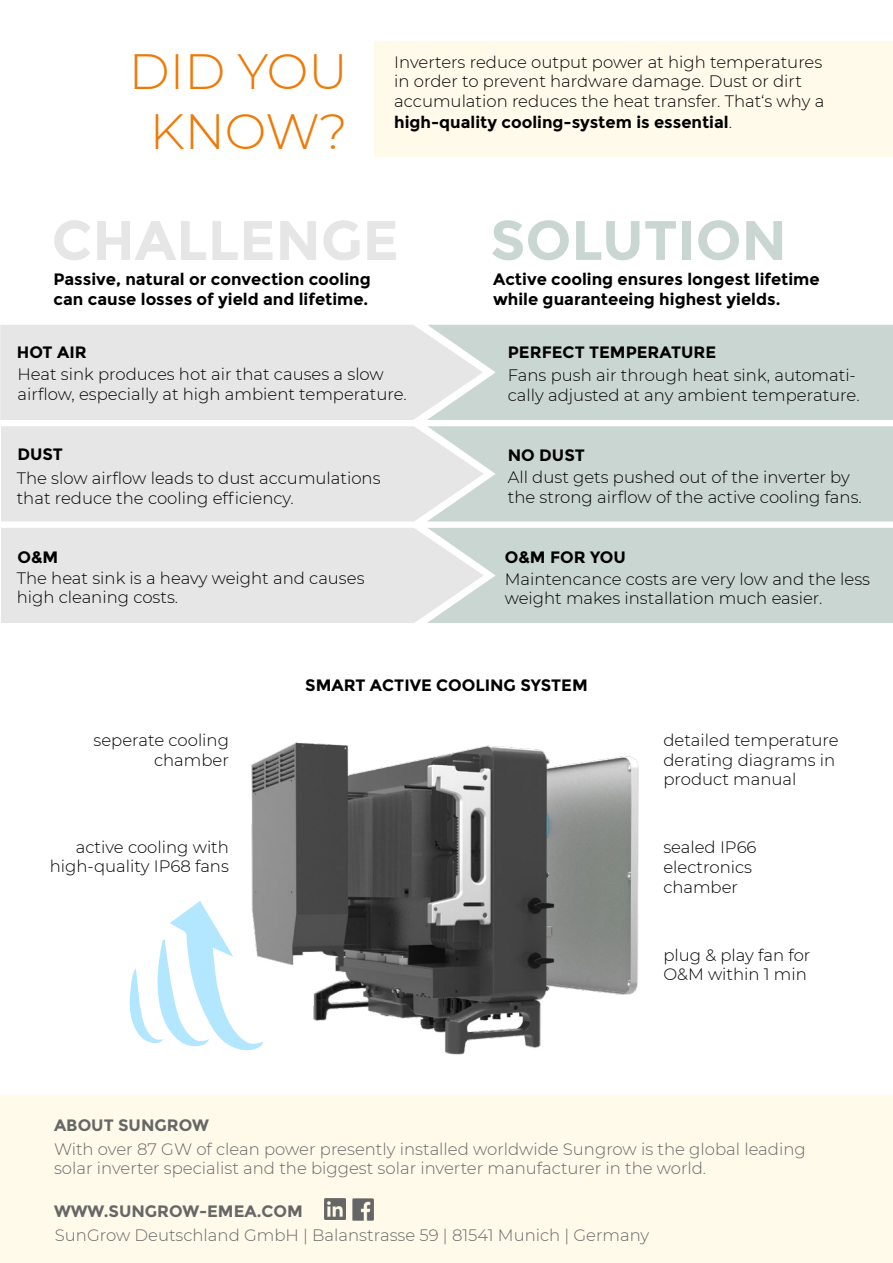
<style>
.page{position:relative;width:893px;height:1263px;background:#fff}
.page>*{position:absolute;margin:0;border:0;box-sizing:border-box;transform-origin:0 0}
.t1{font:700 55.5px "Montserrat";color:#e6e6e7}
.t2{font:700 55.5px "Montserrat";color:#cad6d1}
.t3{font:300 49.5px/60px "Montserrat";color:#ef7906;text-align:center}
.t4{font:300 16.5px/19.5px "Montserrat";color:#000}
.t5{font:700 16.5px/19.5px "Montserrat";color:#000}
.t6{font:300 16.5px/19.5px "Montserrat";color:#666766}
.t7{font:300 16.5px/19.5px "Montserrat";color:#020203}
.t8{font:700 16.5px "Montserrat";color:#666766}
.t9{font:700 16.5px "Montserrat";color:#020203}
.s1{font-weight:300}
</style>
<div class="page">
<div style="left:374px;top:41px;width:519px;height:116px;background:#fffaea"></div>
<div style="left:0;top:1096px;width:893px;height:167px;background:#fffaea"></div>
<img style="left:352px;top:1198px;width:22px;height:22px">
<img style="left:324px;top:1198px;width:21px;height:21px">
<img style="left:251px;top:742px;width:388px;height:313px">
<div style="left:0;top:325px;width:427px;height:95px;background:#e6e6e7"></div>
<div style="left:1px;top:426px;width:426px;height:95px;background:#e6e6e7"></div>
<div style="left:1px;top:528px;width:426px;height:95px;background:#e6e6e7"></div>
<svg style="left:427px;top:325px;width:466px;height:95px;background:#ccd7d3"></svg>
<svg style="left:427px;top:426px;width:466px;height:95px;background:#ccd7d3"></svg>
<svg style="left:427px;top:528px;width:466px;height:95px;background:#ccd7d3"></svg>
<svg style="left:129px;top:901px;width:134px;height:150px"></svg>
<h2 class="t3" style="left:129px;top:40px;width:220px">DID YOU<br>KNOW?</h2>
<p class="t4" style="left:394px;top:52px;width:432px">Inverters reduce output power at high temperatures in order to prevent hardware damage. Dust or dirt accumulation reduces the heat transfer. That‘s why a</p>
<p class="t5" style="left:394px;top:113px;width:339px">high-quality cooling-system is essential<span class="s1">.</span></p>
<h1 class="t1" style="left:52px;top:207px;width:348px">CHALLENGE</h1>
<h1 class="t2" style="left:490px;top:207px;width:298px">SOLUTION</h1>
<p class="t5" style="left:53px;top:270px;width:319px">Passive, natural or convection cooling can cause losses of yield and lifetime.</p>
<p class="t5" style="left:493px;top:270px;width:328px">Active cooling ensures longest lifetime while guaranteeing highest yields.</p>
<p class="t5" style="left:17px;top:343px;width:71px">HOT AIR</p>
<p class="t4" style="left:17px;top:364px;width:391px">Heat sink produces hot air that causes a slow airflow, especially at high ambient temperature.</p>
<p class="t5" style="left:17px;top:445px;width:47px">DUST</p>
<p class="t4" style="left:17px;top:468px;width:365px">The slow airflow leads to dust accumulations that reduce the cooling efficiency.</p>
<p class="t5" style="left:17px;top:547px;width:42px">O&amp;M</p>
<p class="t4" style="left:17px;top:568px;width:349px">The heat sink is a heavy weight and causes high cleaning costs.</p>
<p class="t5" style="left:508px;top:343px;width:210px">PERFECT TEMPERATURE</p>
<p class="t4" style="left:508px;top:365px;width:353px">Fans push air through heat sink, automati&shy;cally adjusted at any ambient temperature.</p>
<p class="t5" style="left:508px;top:446px;width:79px">NO DUST</p>
<p class="t4" style="left:508px;top:467px;width:356px">All dust gets pushed out of the inverter by the strong airflow of the active cooling fans.</p>
<p class="t5" style="left:505px;top:547px;width:123px">O&amp;M FOR YOU</p>
<p class="t4" style="left:505px;top:569px;width:367px">Maintencance costs are very low and the less weight makes installation much easier.</p>
<p class="t7" style="left:93px;top:730px;width:137px;text-align:right">seperate cooling chamber</p>
<p class="t9" style="left:305px;top:675px;width:284px">SMART ACTIVE COOLING SYSTEM</p>
<p class="t7" style="left:663px;top:730px;width:177px">detailed temperature derating diagrams in product manual</p>
<p class="t7" style="left:50px;top:837px;width:181px;text-align:right">active cooling with high-quality IP68 fans</p>
<p class="t7" style="left:663px;top:837px;width:95px">sealed IP66 electronics chamber</p>
<p class="t7" style="left:663px;top:944px;width:149px">plug &amp; play fan for<br>O&amp;M within 1 min</p>
<p class="t8" style="left:54px;top:1115px;width:156px">ABOUT SUNGROW</p>
<p class="t6" style="left:54px;top:1138px;width:753px">With over 87 GW of clean power presently installed worldwide Sungrow is the global leading solar inverter specialist and the biggest solar inverter manufacturer in the world.</p>
<p class="t8" style="left:54px;top:1201px;width:250px">WWW.SUNGROW-EMEA.COM</p>
<p class="t6" style="left:55px;top:1225px;width:596px">SunGrow Deutschland GmbH | Balanstrasse 59 | 81541 Munich | Germany</p>
</div>
